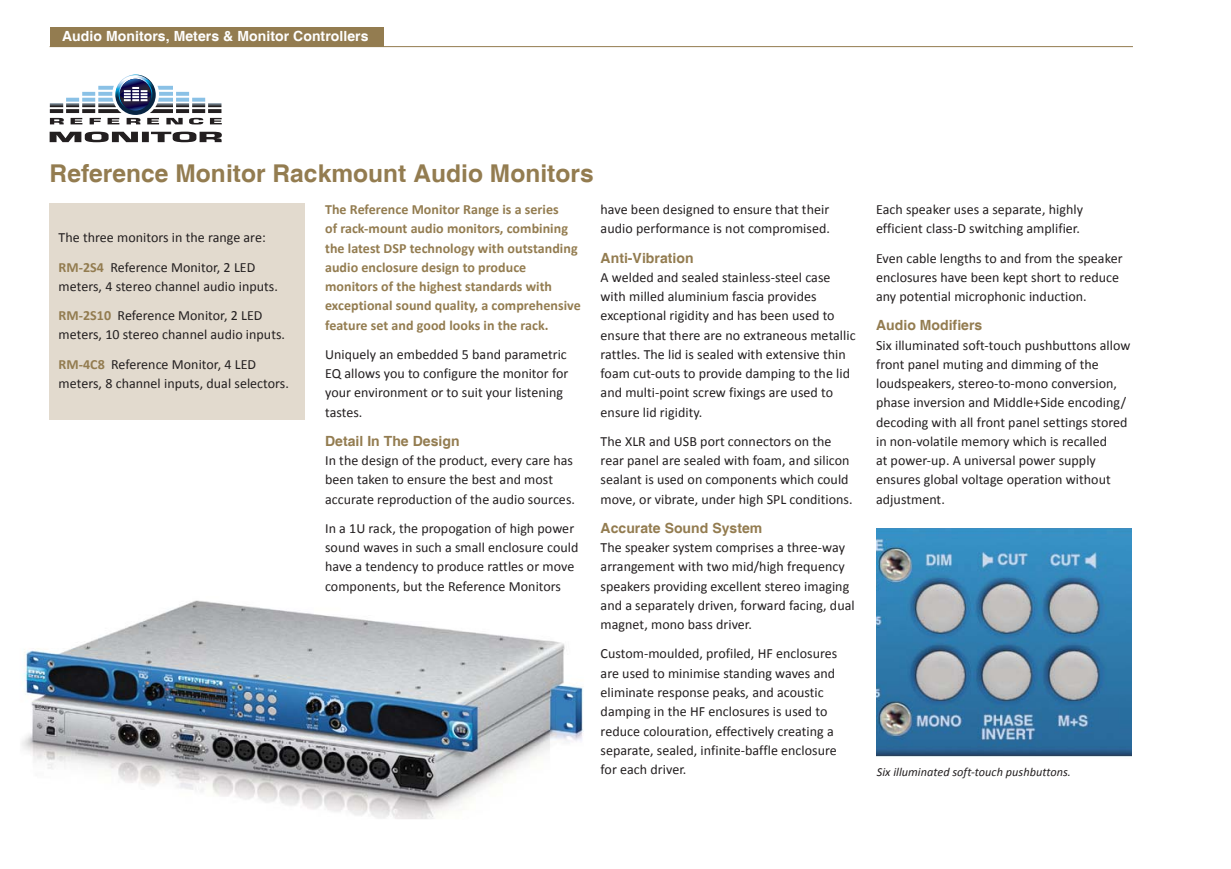
<style>
.page{position:relative;width:1231px;height:869px;background:#fff}
.page>*{position:absolute;margin:0;border:0;box-sizing:border-box;transform-origin:0 0}
.t1{font:700 24.5px "Helvetica";color:#937c50}
.t2{font:14px/19.2px "Calibri";letter-spacing:.005em;color:#231f20}
.t3{font:700 14px/19.2px "Calibri";letter-spacing:.005em;color:#937c50}
.t4{font:700 14px "Helvetica";color:#937c50}
.t5{font:700 14px "Helvetica";letter-spacing:.005em;color:#fff}
.t6{font:italic 12.25px "Calibri";letter-spacing:.005em;color:#231f20}
.s1{font-weight:700;color:#937c50}
</style>
<div class="page">
<div style="left:50px;top:28px;width:333px;height:19px;background:#937c50"></div>
<hr style="left:50px;top:46px;width:1082px;height:1px;background:#937c50">
<div style="left:49px;top:203px;width:255px;height:216px;background:#e2dace"></div>
<img style="left:21px;top:600px;width:563px;height:219px">
<svg style="left:50px;top:74px;width:172px;height:68px"></svg>
<img style="left:876px;top:528px;width:255px;height:229px">
<p class="t5" style="left:62px;top:28px;width:308px">Audio Monitors, Meters &amp; Monitor Controllers</p>
<h1 class="t1" style="left:50px;top:159px;width:545px">Reference Monitor Rackmount Audio Monitors</h1>
<p class="t3" style="left:325px;top:201px;width:257px">The Reference Monitor Range is a series<br>of rack-mount audio monitors, combining the latest DSP technology with outstanding audio enclosure design to produce monitors of the highest standards with exceptional sound quality, a comprehensive feature set and good looks in the rack.</p>
<p class="t2" style="left:325px;top:345px;width:245px">Uniquely an embedded 5 band parametric<br>EQ allows you to configure the monitor for your environment or to suit your listening tastes.</p>
<p class="t4" style="left:325px;top:433px;width:136px">Detail In The Design</p>
<p class="t2" style="left:325px;top:452px;width:251px">In the design of the product, every care has been taken to ensure the best and most accurate reproduction of the audio sources.</p>
<p class="t2" style="left:325px;top:519px;width:255px">In a 1U rack, the propogation of high power sound waves in such a small enclosure could have a tendency to produce rattles or move components, but the Reference Monitors</p>
<p class="t2" style="left:600px;top:201px;width:231px">have been designed to ensure that their audio performance is not compromised.</p>
<p class="t4" style="left:600px;top:249px;width:94px">Anti-Vibration</p>
<p class="t2" style="left:600px;top:268px;width:256px">A welded and sealed stainless-steel case with milled aluminium fascia provides exceptional rigidity and has been used to ensure that there are no extraneous metallic rattles. The lid is sealed with extensive thin foam cut-outs to provide damping to the lid and multi-point screw fixings are used to ensure lid rigidity.</p>
<p class="t2" style="left:600px;top:432px;width:253px">The XLR and USB port connectors on the rear panel are sealed with foam, and silicon sealant is used on components which could move, or vibrate, under high SPL conditions.</p>
<p class="t4" style="left:600px;top:519px;width:163px">Accurate Sound System</p>
<p class="t2" style="left:600px;top:539px;width:255px">The speaker system comprises a three-way arrangement with two mid/high frequency speakers providing excellent stereo imaging and a separately driven, forward facing, dual magnet, mono bass driver.</p>
<p class="t2" style="left:600px;top:645px;width:238px">Custom-moulded, profiled, HF enclosures are used to minimise standing waves and eliminate response peaks, and acoustic damping in the HF enclosures is used to reduce colouration, effectively creating a separate, sealed, infinite-baffle enclosure for each driver.</p>
<p class="t2" style="left:59px;top:224px;width:209px;line-height:29.2px">The three monitors in the range are:<br><span class="s1">RM-2S4</span> Reference Monitor, 2 LED</p>
<p class="t2" style="left:59px;top:272px;width:221px;line-height:29.2px">meters, 4 stereo channel audio inputs.<br><span class="s1">RM-2S10</span> Reference Monitor, 2 LED</p>
<p class="t2" style="left:59px;top:321px;width:228px;line-height:29.2px">meters, 10 stereo channel audio inputs.<br><span class="s1">RM-4C8</span> Reference Monitor, 4 LED</p>
<p class="t2" style="left:59px;top:374px;width:232px">meters, 8 channel inputs, dual selectors.</p>
<p class="t2" style="left:876px;top:201px;width:208px">Each speaker uses a separate, highly efficient class-D switching amplifier.</p>
<p class="t2" style="left:876px;top:249px;width:248px">Even cable lengths to and from the speaker enclosures have been kept short to reduce any potential microphonic induction.</p>
<p class="t4" style="left:876px;top:317px;width:108px">Audio Modifiers</p>
<p class="t2" style="left:876px;top:336px;width:256px">Six illuminated soft-touch pushbuttons allow front panel muting and dimming of the loudspeakers, stereo-to-mono conversion, phase inversion and Middle+Side encoding/ decoding with all front panel settings stored in non-volatile memory which is recalled<br>at power-up. A universal power supply ensures global voltage operation without adjustment.</p>
<p class="t6" style="left:876px;top:766px;width:195px">Six illuminated soft-touch pushbuttons.</p>
</div>
